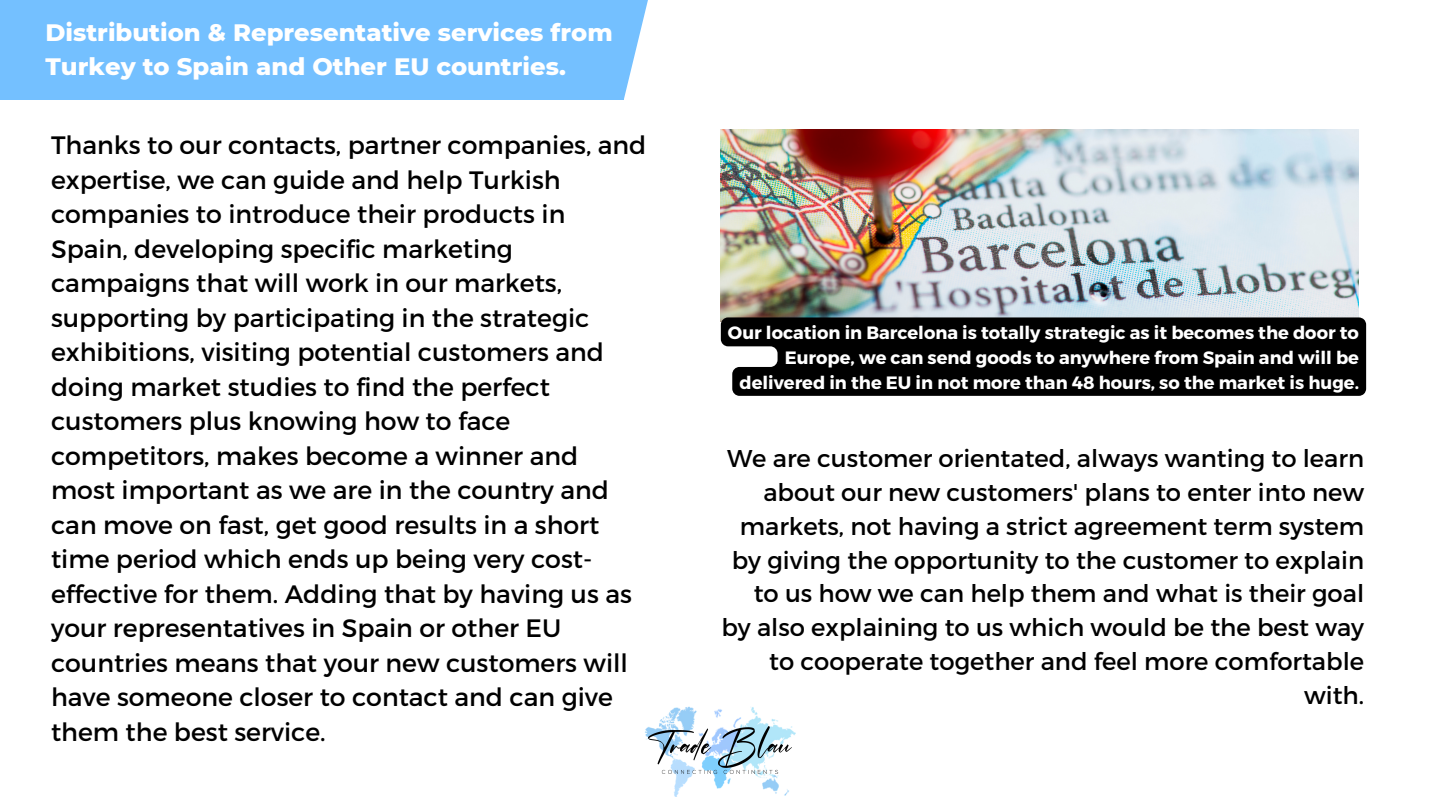
<style>
.page{position:relative;width:1440px;height:810px;background:#fff}
.page>*{position:absolute;margin:0;border:0;box-sizing:border-box;transform-origin:0 0}
.t1{font:25.2px/34.5px "Montserrat";color:#000}
.t2{font:24.3px/33.8px "Montserrat";color:#000;text-align:right}
.t3{font:800 24.3px/33.5px "Montserrat";color:#fff}
.t4{font:700 17.9px/24.8px "Montserrat";color:#fff;text-align:right}
</style>
<div class="page">
<img style="left:720px;top:130px;width:639px;height:192px">
<div style="left:721px;top:317px;width:645px;height:79px;background:#000"></div>
<div style="left:0;top:0;width:624px;height:99px;background:#74c0ff"></div>
<svg style="left:624px;top:0;width:24px;height:99px"></svg>
<img style="left:645px;top:706px;width:150px;height:91px">
<img style="left:649px;top:727px;width:142px;height:46px">
<p class="t3" style="left:46px;top:16px;width:569px">Distribution &amp; Representative services from<br>Turkey to Spain and Other EU countries.</p>
<p class="t1" style="left:51px;top:127px;width:597px">Thanks to our contacts, partner companies, and expertise, we can guide and help Turkish companies to introduce their products in Spain, developing specific marketing campaigns that will work in our markets, supporting by participating in the strategic exhibitions, visiting potential customers and doing market studies to find the perfect customers plus knowing how to face competitors, makes become a winner and most important as we are in the country and can move on fast, get good results in a short time period which ends up being very cost&shy;effective for them. Adding that by having us as your representatives in Spain or other EU countries means that your new customers will have someone closer to contact and can give them the best service.</p>
<p class="t4" style="left:728px;top:319px;width:633px">Our location in Barcelona is totally strategic as it becomes the door to<br>Europe, we can send goods to anywhere from Spain and will be delivered in the EU in not more than 48 hours, so the market is huge.</p>
<p class="t2" style="left:721px;top:441px;width:644px">We are customer orientated, always wanting to learn about our new customers' plans to enter into new markets, not having a strict agreement term system by giving the opportunity to the customer to explain to us how we can help them and what is their goal by also explaining to us which would be the best way to cooperate together and feel more comfortable with.</p>
</div>
